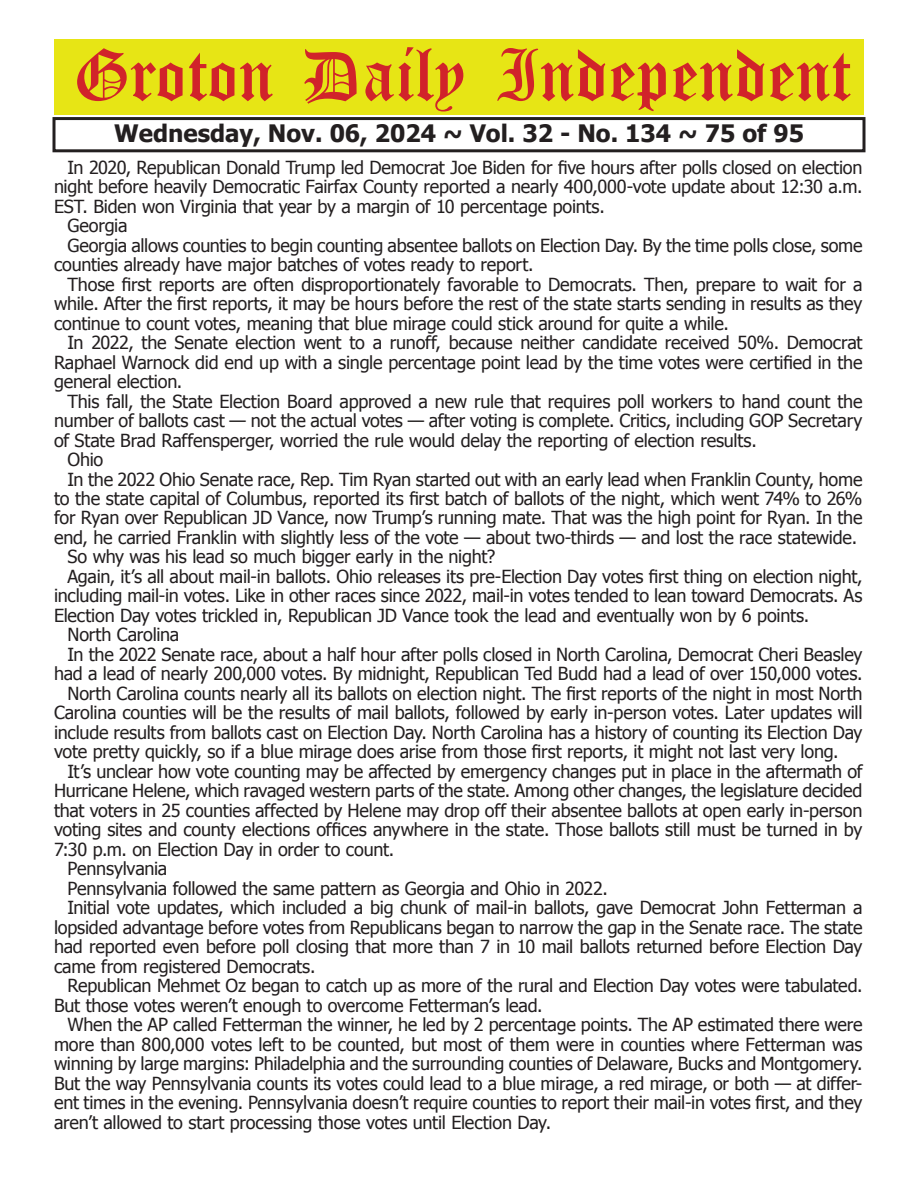
<style>
.page{position:relative;width:918px;height:1188px;background:#fff}
.page>*{position:absolute;margin:0;border:0;box-sizing:border-box;transform-origin:0 0}
.t1{font:54px "Old English Five";color:#d1232a}
.t2{font:700 24px "Tahoma";color:#231f20}
.t3{font:18px "Tahoma";letter-spacing:-.015em;color:#231f20}
</style>
<div class="page">
<div style="left:52px;top:117px;width:814px;height:35px;border:3px solid #231f20"></div>
<div style="left:54px;top:40px;width:810px;height:75px;background:#e7e515"></div>
<h1 class="t1" style="left:73px;top:50px;width:779px">Groton Daily Independent</h1>
<h2 class="t2" style="left:114px;top:116px;width:691px">Wednesday, Nov. 06, 2024 ~ Vol. 32 - No. 134 ~ 75 of 95</h2>
<p class="t3" style="left:68px;top:155px;width:797px">In 2020, Republican Donald Trump led Democrat Joe Biden for five hours after polls closed on election</p>
<p class="t3" style="left:54px;top:174px;width:810px">night before heavily Democratic Fairfax County reported a nearly 400,000-vote update about 12:30 a.m.</p>
<p class="t3" style="left:54px;top:194px;width:552px">EST. Biden won Virginia that year by a margin of 10 percentage points.</p>
<p class="t3" style="left:68px;top:213px;width:62px">Georgia</p>
<p class="t3" style="left:68px;top:233px;width:797px">Georgia allows counties to begin counting absentee ballots on Election Day. By the time polls close, some</p>
<p class="t3" style="left:54px;top:252px;width:481px">counties already have major batches of votes ready to report.</p>
<p class="t3" style="left:68px;top:272px;width:796px">Those first reports are often disproportionately favorable to Democrats. Then, prepare to wait for a</p>
<p class="t3" style="left:54px;top:291px;width:810px">while. After the first reports, it may be hours before the rest of the state starts sending in results as they</p>
<p class="t3" style="left:54px;top:311px;width:677px">continue to count votes, meaning that blue mirage could stick around for quite a while.</p>
<p class="t3" style="left:68px;top:330px;width:796px">In 2022, the Senate election went to a runoff, because neither candidate received 50%. Democrat</p>
<p class="t3" style="left:54px;top:350px;width:810px">Raphael Warnock did end up with a single percentage point lead by the time votes were certified in the</p>
<p class="t3" style="left:54px;top:369px;width:130px">general election.</p>
<p class="t3" style="left:68px;top:389px;width:796px">This fall, the State Election Board approved a new rule that requires poll workers to hand count the</p>
<p class="t3" style="left:54px;top:408px;width:810px">number of ballots cast — not the actual votes — after voting is complete. Critics, including GOP Secretary</p>
<p class="t3" style="left:54px;top:428px;width:704px">of State Brad Raffensperger, worried the rule would delay the reporting of election results.</p>
<p class="t3" style="left:68px;top:447px;width:37px">Ohio</p>
<p class="t3" style="left:68px;top:467px;width:797px">In the 2022 Ohio Senate race, Rep. Tim Ryan started out with an early lead when Franklin County, home</p>
<p class="t3" style="left:54px;top:486px;width:810px">to the state capital of Columbus, reported its first batch of ballots of the night, which went 74% to 26%</p>
<p class="t3" style="left:54px;top:506px;width:810px">for Ryan over Republican JD Vance, now Trump’s running mate. That was the high point for Ryan. In the</p>
<p class="t3" style="left:54px;top:525px;width:805px">end, he carried Franklin with slightly less of the vote — about two-thirds — and lost the race statewide.</p>
<p class="t3" style="left:68px;top:545px;width:430px">So why was his lead so much bigger early in the night?</p>
<p class="t3" style="left:68px;top:564px;width:797px">Again, it’s all about mail-in ballots. Ohio releases its pre-Election Day votes first thing on election night,</p>
<p class="t3" style="left:54px;top:584px;width:810px">including mail-in votes. Like in other races since 2022, mail-in votes tended to lean toward Democrats. As</p>
<p class="t3" style="left:54px;top:603px;width:757px">Election Day votes trickled in, Republican JD Vance took the lead and eventually won by 6 points.</p>
<p class="t3" style="left:68px;top:623px;width:113px">North Carolina</p>
<p class="t3" style="left:68px;top:642px;width:796px">In the 2022 Senate race, about a half hour after polls closed in North Carolina, Democrat Cheri Beasley</p>
<p class="t3" style="left:54px;top:662px;width:810px">had a lead of nearly 200,000 votes. By midnight, Republican Ted Budd had a lead of over 150,000 votes.</p>
<p class="t3" style="left:68px;top:681px;width:797px">North Carolina counts nearly all its ballots on election night. The first reports of the night in most North</p>
<p class="t3" style="left:54px;top:701px;width:810px">Carolina counties will be the results of mail ballots, followed by early in-person votes. Later updates will</p>
<p class="t3" style="left:54px;top:720px;width:810px">include results from ballots cast on Election Day. North Carolina has a history of counting its Election Day</p>
<p class="t3" style="left:54px;top:740px;width:786px">vote pretty quickly, so if a blue mirage does arise from those first reports, it might not last very long.</p>
<p class="t3" style="left:68px;top:759px;width:797px">It’s unclear how vote counting may be affected by emergency changes put in place in the aftermath of</p>
<p class="t3" style="left:54px;top:779px;width:810px">Hurricane Helene, which ravaged western parts of the state. Among other changes, the legislature decided</p>
<p class="t3" style="left:54px;top:798px;width:810px">that voters in 25 counties affected by Helene may drop off their absentee ballots at open early in-person</p>
<p class="t3" style="left:54px;top:818px;width:810px">voting sites and county elections offices anywhere in the state. Those ballots still must be turned in by</p>
<p class="t3" style="left:54px;top:837px;width:342px">7:30 p.m. on Election Day in order to count.</p>
<p class="t3" style="left:68px;top:857px;width:101px">Pennsylvania</p>
<p class="t3" style="left:68px;top:876px;width:542px">Pennsylvania followed the same pattern as Georgia and Ohio in 2022.</p>
<p class="t3" style="left:68px;top:896px;width:797px">Initial vote updates, which included a big chunk of mail-in ballots, gave Democrat John Fetterman a</p>
<p class="t3" style="left:54px;top:915px;width:810px">lopsided advantage before votes from Republicans began to narrow the gap in the Senate race. The state</p>
<p class="t3" style="left:54px;top:935px;width:810px">had reported even before poll closing that more than 7 in 10 mail ballots returned before Election Day</p>
<p class="t3" style="left:54px;top:954px;width:263px">came from registered Democrats.</p>
<p class="t3" style="left:68px;top:974px;width:797px">Republican Mehmet Oz began to catch up as more of the rural and Election Day votes were tabulated.</p>
<p class="t3" style="left:54px;top:993px;width:490px">But those votes weren’t enough to overcome Fetterman’s lead.</p>
<p class="t3" style="left:68px;top:1013px;width:797px">When the AP called Fetterman the winner, he led by 2 percentage points. The AP estimated there were</p>
<p class="t3" style="left:54px;top:1032px;width:810px">more than 800,000 votes left to be counted, but most of them were in counties where Fetterman was</p>
<p class="t3" style="left:54px;top:1052px;width:810px">winning by large margins: Philadelphia and the surrounding counties of Delaware, Bucks and Montgomery.</p>
<p class="t3" style="left:54px;top:1071px;width:810px">But the way Pennsylvania counts its votes could lead to a blue mirage, a red mirage, or both — at differ-</p>
<p class="t3" style="left:54px;top:1091px;width:810px">ent times in the evening. Pennsylvania doesn’t require counties to report their mail-in votes first, and they</p>
<p class="t3" style="left:54px;top:1110px;width:499px">aren’t allowed to start processing those votes until Election Day.</p>
</div>
